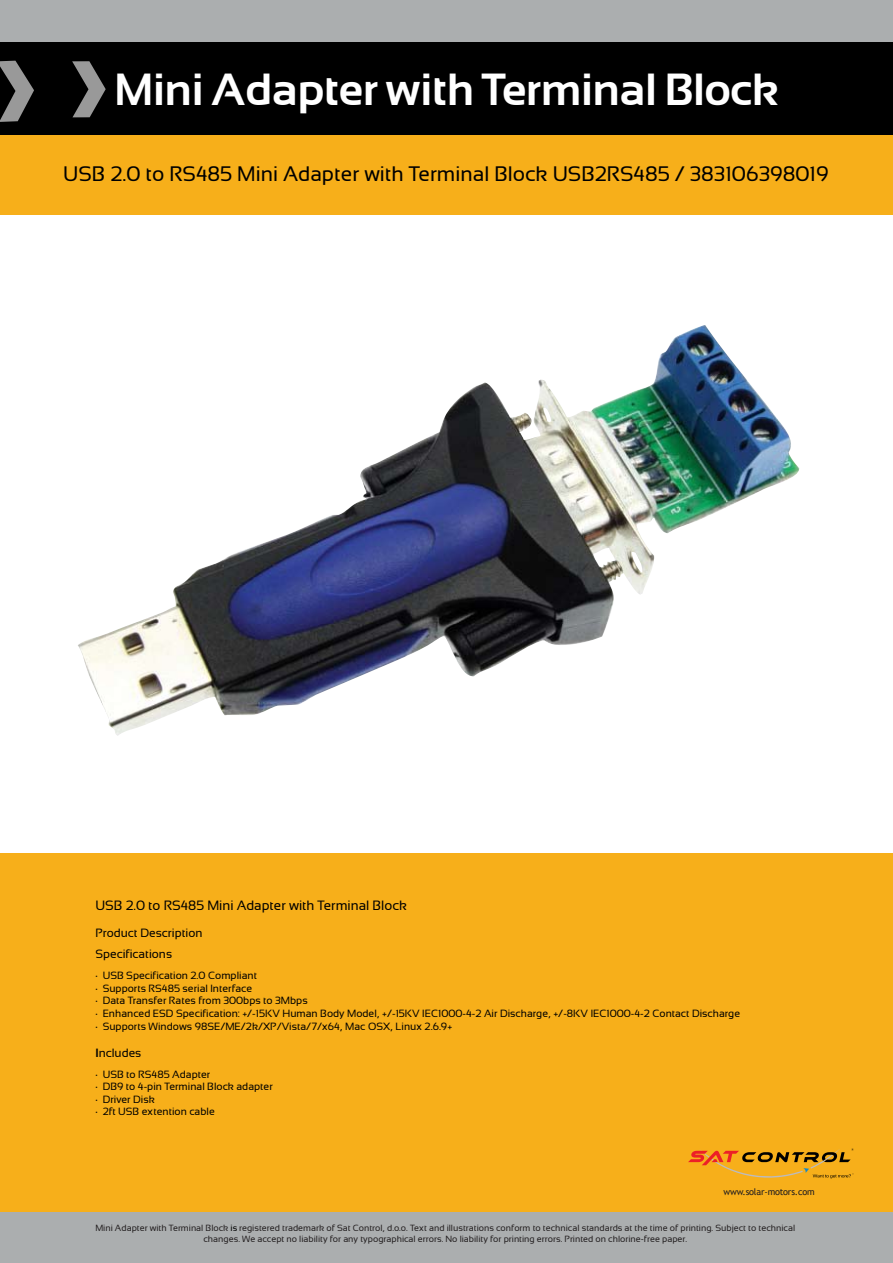
<style>
.page{position:relative;width:893px;height:1263px;background:#f7af1a}
.page>*{position:absolute;margin:0;border:0;box-sizing:border-box;transform-origin:0 0}
.t1{font:700 45px "Sansation";color:#fff}
.t2{font:21px "Sansation";color:#000}
.t3{font:13.5px "Sansation";color:#000}
.t4{font:12px/21px "Sansation";color:#000}
.t5{font:10.5px/12.6px "Sansation";color:#000}
.t6{font:9.15px "Trebuchet MS";letter-spacing:-.02em;color:#221e1f}
.t7{font:9px/10.8px "Sansation";color:#231f20;text-align:center}
.s1{font-weight:700}
.s2{color:#000}
</style>
<div class="page">
<div style="left:0;top:0;width:893px;height:46px;background:#abaeaf"></div>
<div style="left:0;top:42px;width:893px;height:93px;background:#000"></div>
<div style="left:0;top:1212px;width:893px;height:51px;background:#abaeaf"></div>
<svg style="left:72px;top:61px;width:34px;height:56px"></svg>
<svg style="left:0;top:61px;width:34px;height:61px"></svg>
<svg style="left:688px;top:1149px;width:166px;height:29px"></svg>
<div style="left:0;top:215px;width:893px;height:637px;background:#fff"></div>
<img style="left:78px;top:325px;width:721px;height:411px">
<h1 class="t1" style="left:114px;top:64px;width:666px">Mini Adapter with Terminal Block</h1>
<h2 class="t2" style="left:63px;top:162px;width:767px">USB 2.0 to RS485 Mini Adapter with Terminal Block USB2RS485 / 383106398019</h2>
<p class="t3" style="left:95px;top:897px;width:313px">USB 2.0 to RS485 Mini Adapter with Terminal Block</p>
<p class="t4" style="left:95px;top:922px;width:109px">Product Description<br>Specifications</p>
<p class="t5" style="left:95px;top:969px;width:646px">· USB Specification 2.0 Compliant<br>· Supports RS485 serial Interface<br>· Data Transfer Rates from 300bps to 3Mbps<br>· Enhanced ESD Specification: +/-15KV Human Body Model, +/-15KV IEC1000-4-2 Air Discharge, +/-8KV IEC1000-4-2 Contact Discharge · Supports Windows 98SE/ME/2k/XP/Vista/7/x64, Mac OSX, Linux 2.6.9+</p>
<p class="t4" style="left:95px;top:1042px;width:48px"><span class="s1">I</span>ncludes</p>
<p class="t5" style="left:95px;top:1068px;width:179px">· USB to RS485 Adapter<br>· DB9 to 4-pin Terminal Block adapter · Driver Disk<br>· 2ft USB extention cable</p>
<p class="t6" style="left:724px;top:1186px;width:93px">www.solar-motors.com</p>
<p class="t7" style="left:95px;top:1223px;width:701px">Mini Adapter with Terminal Block <span class="s2">is</span> registered trademark of Sat Control, d.o.o. Text and illustrations conform to technical standards at the time of printing. Subject to technical changes. We accept no liability for any typographical errors. No liability for printing errors. Printed on chlorine-free paper.</p>
</div>
